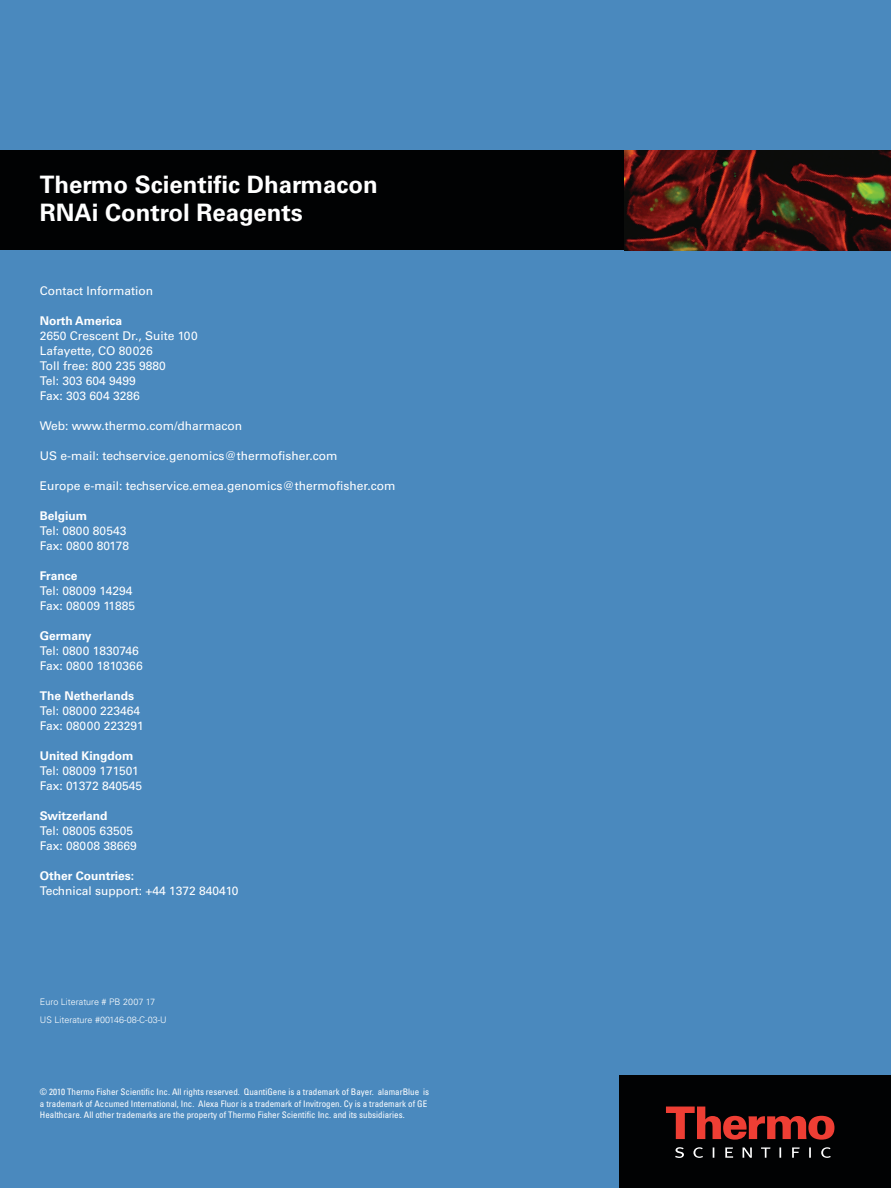
<style>
.page{position:relative;width:891px;height:1188px;background:#4a89be}
.page>*{position:absolute;margin:0;border:0;box-sizing:border-box;transform-origin:0 0}
.t1{font:700 24px/28.8px "Univers LT Std";color:#fff}
.t2{font:12px/15px "Univers LT Std";color:#fff}
.t3{font:700 12px "Univers LT Std";color:#fff}
.t4{font:condensed 9px/12px "Univers LT Std";color:#fff}
.t5{font:300 9px/18px "Univers LT Std";color:#fff}
</style>
<div class="page">
<div style="left:619px;top:1076px;width:272px;height:112px;background:#010203"></div>
<svg style="left:666px;top:1107px;width:168px;height:33px"></svg>
<svg style="left:675px;top:1147px;width:156px;height:11px"></svg>
<div style="left:0;top:151px;width:624px;height:99px;background:#010203"></div>
<img style="left:624px;top:151px;width:267px;height:99px">
<h1 class="t1" style="left:40px;top:170px;width:340px">Thermo Scientific Dharmacon<br>RNAi Control Reagents</h1>
<p class="t2" style="left:40px;top:284px;width:115px">Contact Information</p>
<p class="t3" style="left:40px;top:314px;width:84px">North America</p>
<p class="t2" style="left:40px;top:329px;width:159px">2650 Crescent Dr., Suite 100<br>Lafayette, CO 80026<br>Toll free: 800 235 9880<br>Tel: 303 604 9499<br>Fax: 303 604 3286</p>
<p class="t2" style="left:40px;top:419px;width:204px">Web: www.thermo.com/dharmacon</p>
<p class="t2" style="left:40px;top:449px;width:299px">US e-mail: techservice.genomics@thermofisher.com</p>
<p class="t2" style="left:40px;top:479px;width:357px">Europe e-mail: techservice.emea.genomics@thermofisher.com</p>
<p class="t3" style="left:40px;top:509px;width:49px">Belgium</p>
<p class="t2" style="left:40px;top:524px;width:91px">Tel: 0800 80543<br>Fax: 0800 80178</p>
<p class="t3" style="left:40px;top:569px;width:39px">France</p>
<p class="t2" style="left:40px;top:584px;width:97px">Tel: 08009 14294<br>Fax: 08009 11885</p>
<p class="t3" style="left:40px;top:629px;width:53px">Germany</p>
<p class="t2" style="left:40px;top:644px;width:104px">Tel: 0800 1830746<br>Fax: 0800 1810366</p>
<p class="t3" style="left:40px;top:689px;width:96px">The Netherlands</p>
<p class="t2" style="left:40px;top:704px;width:106px">Tel: 08000 223464<br>Fax: 08000 223291</p>
<p class="t3" style="left:40px;top:749px;width:95px">United Kingdom</p>
<p class="t2" style="left:40px;top:764px;width:104px">Tel: 08009 171501<br>Fax: 01372 840545</p>
<p class="t3" style="left:40px;top:809px;width:69px">Switzerland</p>
<p class="t2" style="left:40px;top:824px;width:98px">Tel: 08005 63505<br>Fax: 08008 38669</p>
<p class="t3" style="left:40px;top:869px;width:96px">Other Countries:</p>
<p class="t2" style="left:40px;top:884px;width:200px">Technical support: +44 1372 840410</p>
<p class="t5" style="left:40px;top:993px;width:128px">Euro Literature # PB 2007 17<br>US Literature #00146-08-C-03-U</p>
<p class="t4" style="left:40px;top:1086px;width:391px">© 2010 Thermo Fisher Scientific Inc. All rights reserved. QuantiGene is a trademark of Bayer. alamarBlue is a trademark of Accumed International, Inc. Alexa Fluor is a trademark of Invitrogen. Cy is a trademark of GE</p>
<p class="t4" style="left:40px;top:1109px;width:366px">Healthcare. All other trademarks are the property of Thermo Fisher Scientific Inc. and its subsidiaries.</p>
</div>
